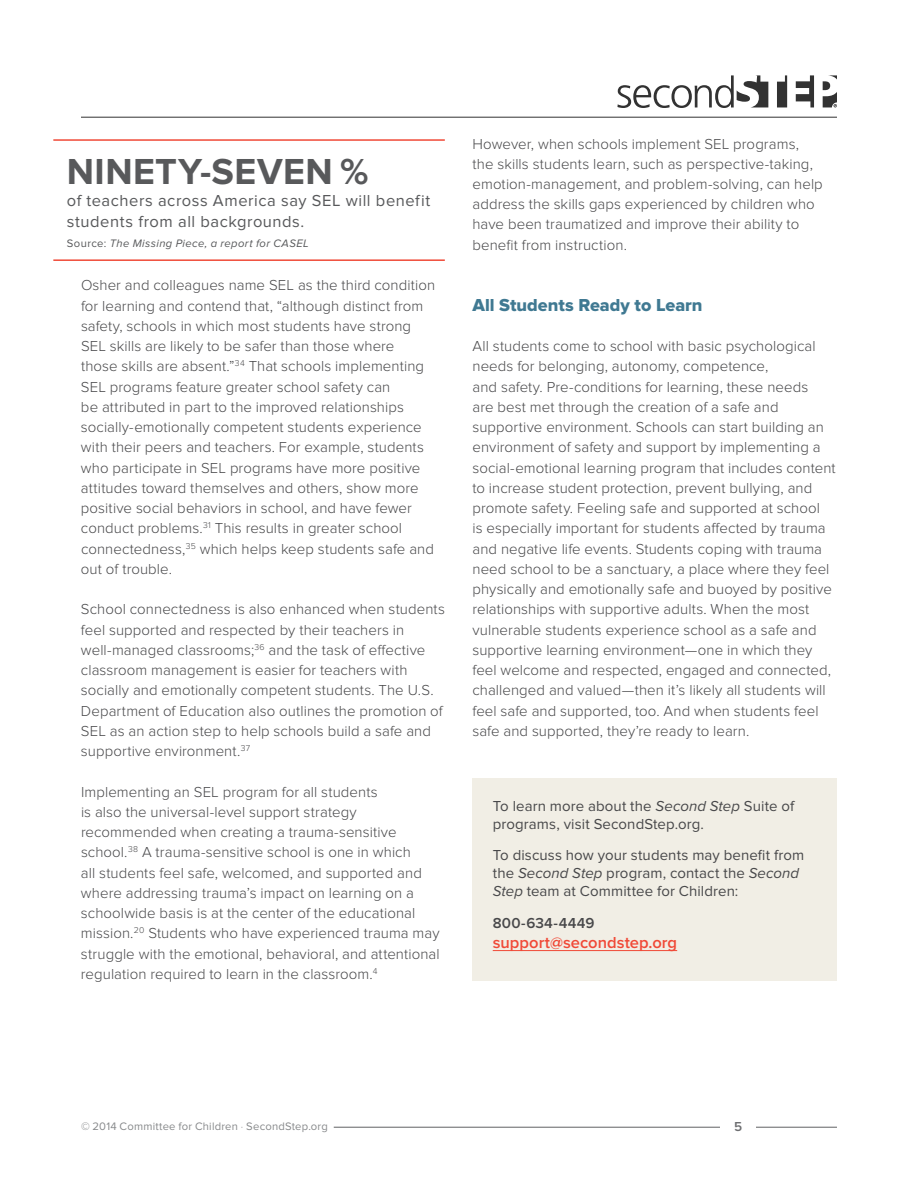
<style>
.page{position:relative;width:918px;height:1188px;background:#fff}
.page>*{position:absolute;margin:0;border:0;box-sizing:border-box;transform-origin:0 0}
.t1{font:700 37.5px "Proxima Nova";letter-spacing:.01em;color:#58595b}
.t2{font:18px "Proxima Nova Extrabld";color:#407992}
.t3{font:16.5px/21.1px "Proxima Nova";letter-spacing:.035em;color:#58595b}
.t4{font:600 16.5px "Proxima Nova";letter-spacing:.005em;color:#f04937}
.t5{font:300 15px/20.2px "Proxima Nova";letter-spacing:.005em;color:#48484a}
.t6{font:15px/18px "Proxima Nova";letter-spacing:.005em;color:#48484a}
.t7{font:600 15px "Proxima Nova";letter-spacing:.01em;color:#48484a}
.t8{font:600 13.5px "Proxima Nova";color:#6d6e71}
.t9{font:11.25px "Proxima Nova";letter-spacing:.02em;color:#888a8c}
.t10{font:italic 11.25px "Proxima Nova";letter-spacing:.035em;color:#58595b}
.s1{font-style:normal}
.s2{font-style:italic}
.s3{font-weight:300}
</style>
<div class="page">
<hr style="left:81px;top:117px;width:756px;height:1px;background:#323232">
<svg style="left:617px;top:75px;width:220px;height:33px"></svg>
<hr style="left:334px;top:1127px;width:503px;height:1px;background:#616264">
<div style="left:721px;top:1095px;width:35px;height:62px;background:#fff"></div>
<hr style="left:53px;top:139px;width:392px;height:2px;background:#f04937">
<hr style="left:53px;top:259px;width:392px;height:2px;background:#f04937">
<div style="left:472px;top:779px;width:365px;height:202px;background:#f1eee5"></div>
<hr style="left:493px;top:950px;width:184px;height:1px;background:#f04937">
<h1 class="t1" style="left:67px;top:150px;width:303px">NINETY-SEVEN %</h1>
<p class="t3" style="left:67px;top:190px;width:365px">of teachers across America say SEL will benefit students from all backgrounds.</p>
<p class="t10" style="left:67px;top:237px;width:244px"><span class="s1">Source:</span> The Missing Piece, a report for CASEL</p>
<p class="t5" style="left:81px;top:275px;width:356px">Osher and colleagues name SEL as the third condition for learning and contend that, “although distinct from safety, schools in which most students have strong SEL skills are likely to be safer than those where<br>those skills are absent.”<sup>34</sup> That schools implementing SEL programs feature greater school safety can<br>be attributed in part to the improved relationships socially-emotionally competent students experience with their peers and teachers. For example, students who participate in SEL programs have more positive attitudes toward themselves and others, show more positive social behaviors in school, and have fewer conduct problems.<sup>31</sup> This results in greater school connectedness,<sup>35</sup> which helps keep students safe and out of trouble.</p>
<p class="t5" style="left:81px;top:599px;width:366px">School connectedness is also enhanced when students feel supported and respected by their teachers in well-managed classrooms;<sup>36</sup> and the task of effective classroom management is easier for teachers with socially and emotionally competent students. The U.S.<br>Department of Education also outlines the promotion of SEL as an action step to help schools build a safe and supportive environment.<sup>37</sup></p>
<p class="t5" style="left:81px;top:782px;width:360px">Implementing an SEL program for all students<br>is also the universal-level support strategy recommended when creating a trauma-sensitive school.<sup>38</sup> A trauma-sensitive school is one in which<br>all students feel safe, welcomed, and supported and where addressing trauma’s impact on learning on a schoolwide basis is at the center of the educational mission.<sup>20</sup> Students who have experienced trauma may struggle with the emotional, behavioral, and attentional regulation required to learn in the classroom.<sup>4</sup></p>
<p class="t5" style="left:473px;top:134px;width:352px">However, when schools implement SEL programs, the skills students learn, such as perspective-taking, emotion-management, and problem-solving, can help address the skills gaps experienced by children who have been traumatized and improve their ability to benefit from instruction.</p>
<p class="t2" style="left:472px;top:294px;width:231px">All Students Ready to Learn</p>
<p class="t5" style="left:472px;top:336px;width:365px">All students come to school with basic psychological needs for belonging, autonomy, competence,<br>and safety. Pre-conditions for learning, these needs<br>are best met through the creation of a safe and supportive environment. Schools can start building an environment of safety and support by implementing a social-emotional learning program that includes content to increase student protection, prevent bullying, and promote safety. Feeling safe and supported at school<br>is especially important for students affected by trauma and negative life events. Students coping with trauma need school to be a sanctuary, a place where they feel physically and emotionally safe and buoyed by positive relationships with supportive adults. When the most vulnerable students experience school as a safe and supportive learning environment—one in which they feel welcome and respected, engaged and connected, challenged and valued—then it’s likely all students will feel safe and supported, too. And when students feel safe and supported, they’re ready to learn.</p>
<p class="t6" style="left:493px;top:797px;width:303px">To learn more about the <span class="s2">Second Step</span> Suite of programs, visit SecondStep.org.</p>
<p class="t6" style="left:493px;top:847px;width:313px">To discuss how your students may benefit from the <span class="s2">Second Step</span> program, contact the <span class="s2">Second<br>Step</span> team at Committee for Children:</p>
<p class="t7" style="left:493px;top:914px;width:103px">800-634-4449</p>
<p class="t4" style="left:493px;top:933px;width:186px">support@secondstep.org</p>
<p class="t9" style="left:81px;top:1120px;width:248px">© 2014 Committee for Children <span class="s3">∙</span> SecondStep.org</p>
<p class="t8" style="left:734px;top:1119px;width:10px">5</p>
</div>
